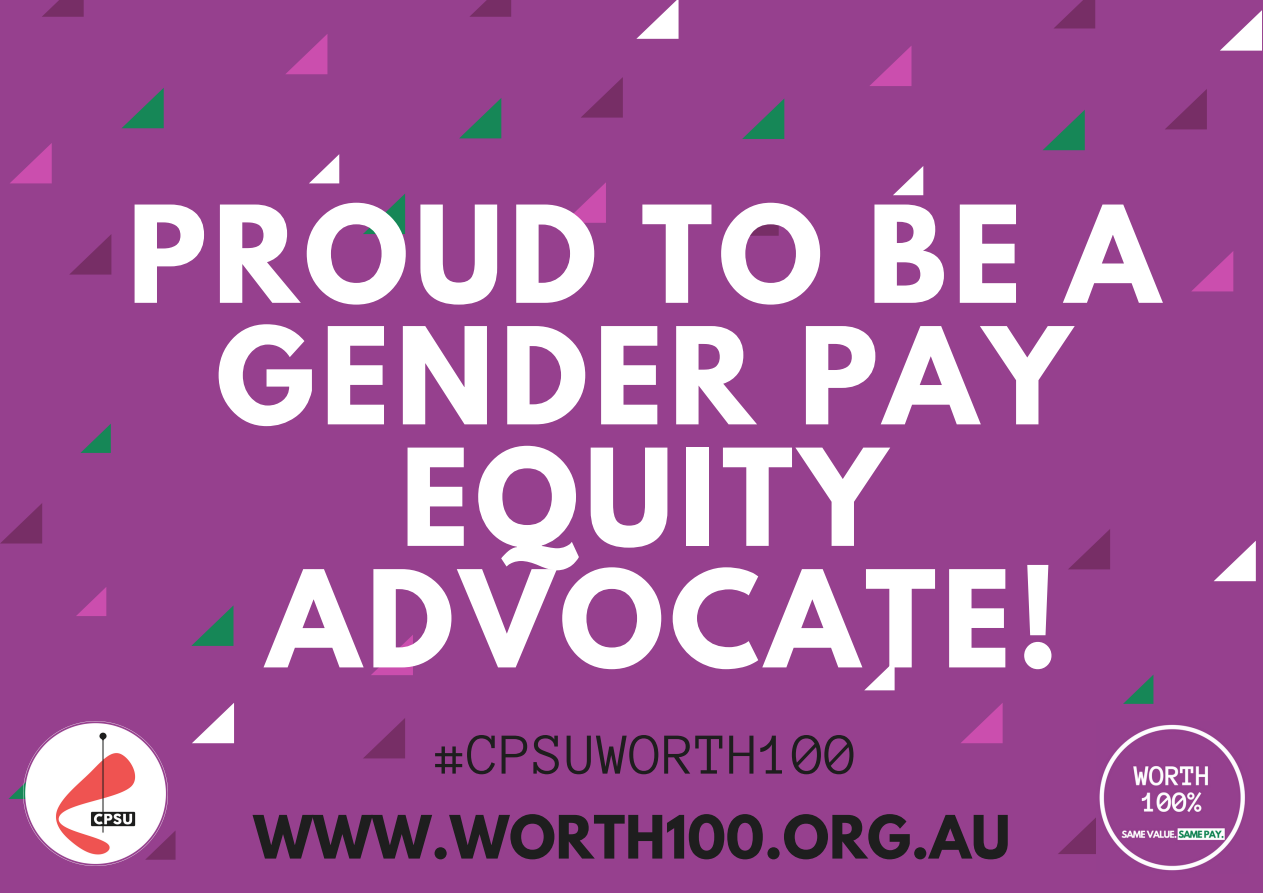
<style>
.page{position:relative;width:1263px;height:893px;background:#96408e}
.page>*{position:absolute;margin:0;border:0;box-sizing:border-box;transform-origin:0 0}
.t1{font:700 119.18px/121.5px "League Spartan";letter-spacing:.05em;color:#fff;text-align:center}
.t2{font:59.55px "Anonymous Pro";color:#1e1e1e}
.t3{font:700 52.95px "League Spartan";color:#1e1e1e}
</style>
<div class="page">
<svg style="left:459px;top:98px;width:42px;height:40px"></svg>
<svg style="left:8px;top:785px;width:15px;height:14px"></svg>
<svg style="left:122px;top:88px;width:42px;height:40px"></svg>
<svg style="left:363px;top:194px;width:42px;height:40px"></svg>
<svg style="left:192px;top:703px;width:42px;height:40px"></svg>
<svg style="left:636px;top:0;width:42px;height:39px"></svg>
<svg style="left:286px;top:34px;width:41px;height:40px"></svg>
<svg style="left:76px;top:587px;width:30px;height:29px"></svg>
<svg style="left:309px;top:154px;width:30px;height:29px"></svg>
<svg style="left:167px;top:831px;width:9px;height:29px"></svg>
<svg style="left:80px;top:424px;width:31px;height:29px"></svg>
<svg style="left:69px;top:235px;width:42px;height:40px"></svg>
<svg style="left:581px;top:77px;width:42px;height:41px"></svg>
<svg style="left:470px;top:0;width:41px;height:17px"></svg>
<svg style="left:42px;top:0;width:42px;height:17px"></svg>
<svg style="left:371px;top:635px;width:42px;height:40px"></svg>
<svg style="left:564px;top:182px;width:42px;height:41px"></svg>
<svg style="left:749px;top:207px;width:30px;height:29px"></svg>
<svg style="left:1px;top:503px;width:41px;height:40px"></svg>
<svg style="left:10px;top:143px;width:42px;height:40px"></svg>
<svg style="left:191px;top:606px;width:42px;height:40px"></svg>
<svg style="left:364px;top:718px;width:41px;height:40px"></svg>
<svg style="left:1043px;top:110px;width:42px;height:40px"></svg>
<svg style="left:1192px;top:251px;width:41px;height:40px"></svg>
<svg style="left:742px;top:99px;width:42px;height:40px"></svg>
<svg style="left:1214px;top:541px;width:42px;height:40px"></svg>
<svg style="left:1220px;top:10px;width:42px;height:41px"></svg>
<svg style="left:870px;top:46px;width:41px;height:40px"></svg>
<svg style="left:893px;top:166px;width:30px;height:29px"></svg>
<svg style="left:1069px;top:529px;width:41px;height:40px"></svg>
<svg style="left:961px;top:703px;width:42px;height:40px"></svg>
<svg style="left:864px;top:661px;width:31px;height:29px"></svg>
<svg style="left:1123px;top:675px;width:30px;height:29px"></svg>
<svg style="left:1058px;top:818px;width:38px;height:36px"></svg>
<svg style="left:1165px;top:89px;width:42px;height:40px"></svg>
<svg style="left:1054px;top:0;width:41px;height:29px"></svg>
<img style="left:1099px;top:724px;width:146px;height:147px">
<img style="left:23px;top:721px;width:144px;height:144px">
<p class="t1" style="left:127px;top:209px;width:1034px">PROUD TO BE A<br>GENDER PAY<br>EQUITY<br>ADVOCATE!</p>
<p class="t2" style="left:435px;top:728px;width:424px">#CPSUWORTH100</p>
<p class="t3" style="left:253px;top:811px;width:758px">WWW.WORTH100.ORG.AU</p>
</div>
